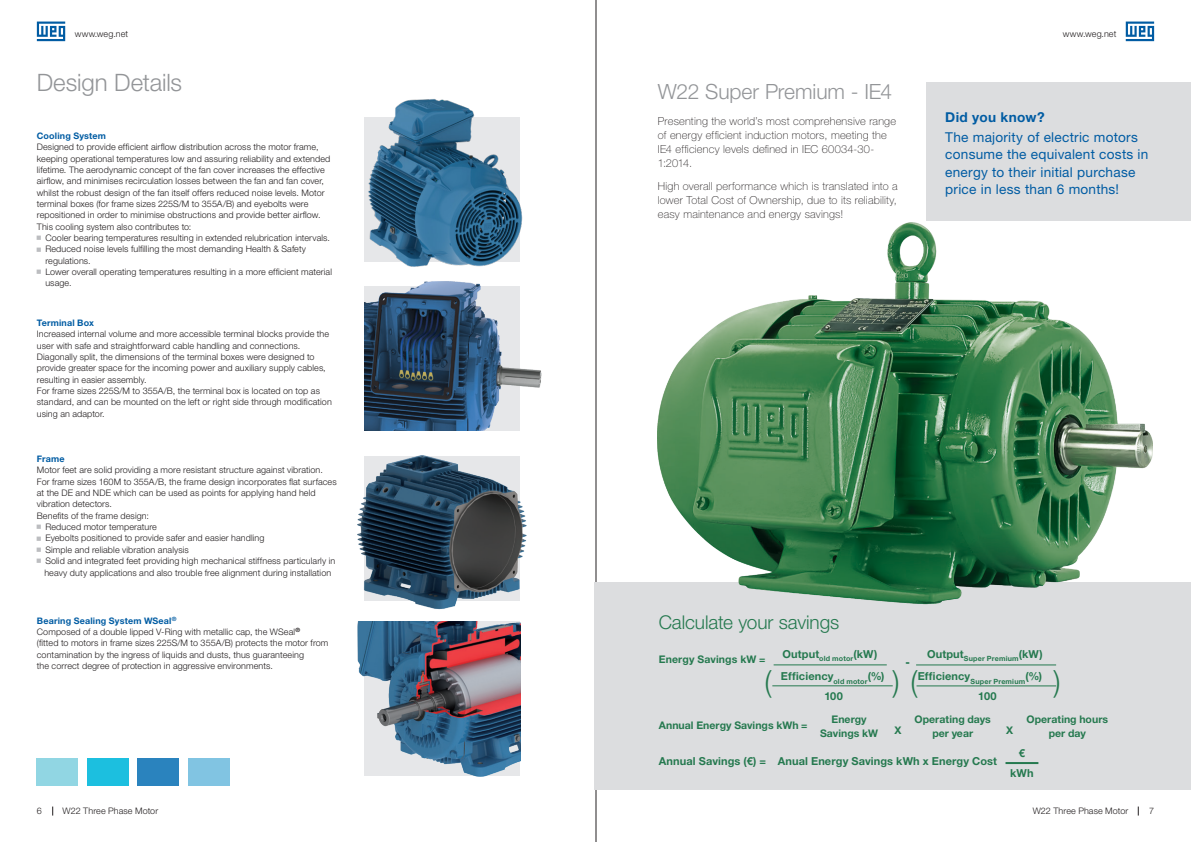
<style>
.page{position:relative;width:1191px;height:842px;background:#fff}
.page>*{position:absolute;margin:0;border:0;box-sizing:border-box;transform-origin:0 0}
._09___Copy_BLACK_HN4{font:300 30px "Helvetica Neue LT Pro";color:#25794f}
._05___Headline_HN45{font:300 24px "Helvetica Neue LT Pro";letter-spacing:-.005em;color:#939598}
._05___Headline_HN45-2{font:300 21px "Helvetica Neue LT Pro";letter-spacing:-.005em;color:#939598}
._05___Headline_HN45-3{font:300 19px "Helvetica Neue LT Pro";letter-spacing:-.005em;color:#25794f}
._07___Introduction_H{font:13.6px/17.5px "Helvetica Neue LT Pro";letter-spacing:.015em;color:#015ca3}
._07___Introduction_H-2{font:700 13.6px "Helvetica Neue LT Pro";letter-spacing:.025em;color:#015ca3}
._07___Introduction_H-3{font:100 11px/14.2px "Helvetica Neue LT Pro";letter-spacing:.02em;color:#231f20}
._09___Copy_BLACK_HN4-2{font:700 11px "Helvetica Neue LT Pro";letter-spacing:.01em;color:#25794f}
._09___Copy_BLACK_HN4-3{font:700 11px "Helvetica Neue LT Pro";color:#006535}
._09___Copy_BLACK_HN4-4{font:700 10.5px "Helvetica Neue LT Pro";letter-spacing:.005em;color:#25794f}
._09___Copy_BLACK_HN4-5{font:300 9px/11.3px "Helvetica Neue LT Pro";letter-spacing:.01em;color:#231f20}
._09___Copy_BLACK_HN4-6{font:700 9px "Helvetica Neue LT Pro";letter-spacing:.02em;color:#015ca3}
._09___Copy_BLACK_HN4-7{font:700 7.2px "Helvetica Neue LT Pro";letter-spacing:.03em;color:#25794f}
</style>
<div class="page">
<svg style="left:37px;top:22px;width:28px;height:19px"></svg>
<div style="left:926px;top:82px;width:265px;height:139px;background:#dcdddf"></div>
<div style="left:595px;top:583px;width:596px;height:207px;background:#dcdddf"></div>
<hr style="left:1005px;top:762px;width:33px;height:2px;background:#25794f">
<hr style="left:773px;top:664px;width:113px;height:1px;background:#25794f">
<hr style="left:916px;top:664px;width:140px;height:1px;background:#25794f">
<hr style="left:772px;top:685px;width:120px;height:1px;background:#25794f">
<hr style="left:916px;top:685px;width:140px;height:1px;background:#25794f">
<div style="left:37px;top:758px;width:41px;height:27px;background:#91d6e3"></div>
<div style="left:87px;top:758px;width:42px;height:27px;background:#1cbfdf"></div>
<div style="left:138px;top:758px;width:41px;height:27px;background:#2a83be"></div>
<div style="left:188px;top:758px;width:42px;height:27px;background:#81c4e2"></div>
<img style="left:367px;top:99px;width:156px;height:168px">
<img style="left:365px;top:281px;width:176px;height:150px">
<img style="left:357px;top:455px;width:170px;height:155px">
<img style="left:357px;top:622px;width:163px;height:154px">
<img style="left:658px;top:222px;width:494px;height:383px">
<p class="_09___Copy_BLACK_HN4-5" style="left:75px;top:28px;width:55px">www.weg.net</p>
<p class="_05___Headline_HN45" style="left:37px;top:68px;width:147px">Design Details</p>
<p class="_09___Copy_BLACK_HN4-6" style="left:37px;top:130px;width:71px">Cooling System</p>
<p class="_09___Copy_BLACK_HN4-5" style="left:37px;top:141px;width:295px">Designed to provide efficient airflow distribution across the motor frame, keeping operational temperatures low and assuring reliability and extended lifetime. The aerodynamic concept of the fan cover increases the effective airflow, and minimises recirculation losses between the fan and fan cover, whilst the robust design of the fan itself offers reduced noise levels. Motor terminal boxes (for frame sizes 225S/M to 355A/B) and eyebolts were repositioned in order to minimise obstructions and provide better airflow.</p>
<p class="_09___Copy_BLACK_HN4-5" style="left:37px;top:221px;width:156px">This cooling system also contributes to:</p>
<p class="_09___Copy_BLACK_HN4-5" style="left:45px;top:232px;width:286px">Cooler bearing temperatures resulting in extended relubrication intervals.</p>
<p class="_09___Copy_BLACK_HN4-5" style="left:45px;top:243px;width:262px">Reduced noise levels fulfilling the most demanding Health &amp; Safety regulations.</p>
<p class="_09___Copy_BLACK_HN4-5" style="left:45px;top:266px;width:288px">Lower overall operating temperatures resulting in a more efficient material usage.</p>
<p class="_09___Copy_BLACK_HN4-6" style="left:37px;top:317px;width:59px">Terminal Box</p>
<p class="_09___Copy_BLACK_HN4-5" style="left:37px;top:328px;width:294px">Increased internal volume and more accessible terminal blocks provide the user with safe and straightforward cable handling and connections.</p>
<p class="_09___Copy_BLACK_HN4-5" style="left:37px;top:351px;width:290px">Diagonally split, the dimensions of the terminal boxes were designed to provide greater space for the incoming power and auxiliary supply cables, resulting in easier assembly.</p>
<p class="_09___Copy_BLACK_HN4-5" style="left:37px;top:385px;width:296px">For frame sizes 225S/M to 355A/B, the terminal box is located on top as standard, and can be mounted on the left or right side through modification using an adaptor.</p>
<p class="_09___Copy_BLACK_HN4-6" style="left:37px;top:453px;width:29px">Frame</p>
<p class="_09___Copy_BLACK_HN4-5" style="left:37px;top:464px;width:287px">Motor feet are solid providing a more resistant structure against vibration.</p>
<p class="_09___Copy_BLACK_HN4-5" style="left:37px;top:476px;width:301px">For frame sizes 160M to 355A/B, the frame design incorporates flat surfaces at the DE and NDE which can be used as points for applying hand held vibration detectors.</p>
<p class="_09___Copy_BLACK_HN4-5" style="left:37px;top:510px;width:114px">Benefits of the frame design:</p>
<p class="_09___Copy_BLACK_HN4-5" style="left:45px;top:521px;width:113px">Reduced motor temperature</p>
<p class="_09___Copy_BLACK_HN4-5" style="left:45px;top:532px;width:221px">Eyebolts positioned to provide safer and easier handling</p>
<p class="_09___Copy_BLACK_HN4-5" style="left:45px;top:544px;width:145px">Simple and reliable vibration analysis</p>
<p class="_09___Copy_BLACK_HN4-5" style="left:45px;top:555px;width:291px">Solid and integrated feet providing high mechanical stiffness particularly in</p>
<p class="_09___Copy_BLACK_HN4-5" style="left:44px;top:566px;width:288px">heavy duty applications and also trouble free alignment during installation</p>
<p class="_09___Copy_BLACK_HN4-6" style="left:37px;top:615px;width:141px">Bearing Sealing System WSeal<sup>®</sup></p>
<p class="_09___Copy_BLACK_HN4-5" style="left:37px;top:626px;width:265px">Composed of a double lipped V-Ring with metallic cap, the WSeal<sup>®</sup></p>
<p class="_09___Copy_BLACK_HN4-5" style="left:37px;top:637px;width:293px">(fitted to motors in frame sizes 225S/M to 355A/B) protects the motor from contamination by the ingress of liquids and dusts, thus guaranteeing</p>
<p class="_09___Copy_BLACK_HN4-5" style="left:37px;top:660px;width:237px">the correct degree of protection in aggressive environments.</p>
<p class="_09___Copy_BLACK_HN4-5" style="left:37px;top:805px;width:7px">6</p>
<p class="_09___Copy_BLACK_HN4-5" style="left:63px;top:805px;width:97px">W22 Three Phase Motor</p>
<p class="_05___Headline_HN45-2" style="left:658px;top:79px;width:236px">W22 Super Premium - IE4</p>
<p class="_07___Introduction_H-3" style="left:658px;top:114px;width:240px">Presenting the world’s most comprehensive range of energy efficient induction motors, meeting the IE4 efficiency levels defined in IEC 60034-30- 1:2014.</p>
<p class="_07___Introduction_H-3" style="left:658px;top:179px;width:241px;text-align:justify">High overall performance which is translated into a lower Total Cost of Ownership, due to its reliability, easy maintenance and energy savings!</p>
<p class="_09___Copy_BLACK_HN4-5" style="left:1062px;top:28px;width:55px">www.weg.net</p>
<p class="_07___Introduction_H-2" style="left:945px;top:108px;width:101px">Did you know?</p>
<p class="_07___Introduction_H" style="left:945px;top:128px;width:205px">The majority of electric motors consume the equivalent costs in energy to their initial purchase price in less than 6 months!</p>
<p class="_05___Headline_HN45-3" style="left:659px;top:611px;width:182px">Calculate your savings</p>
<p class="_09___Copy_BLACK_HN4-4" style="left:659px;top:653px;width:108px">Energy Savings kW =</p>
<p class="_09___Copy_BLACK_HN4-2" style="left:782px;top:647px;width:96px">Output<sub>old</sub> <sub>motor</sub>(kW)</p>
<p class="_09___Copy_BLACK_HN4-7" style="left:927px;top:654px;width:117px"><sup>Output</sup>Super Premium<sup>(kW)</sup></p>
<p class="_09___Copy_BLACK_HN4-3" style="left:905px;top:655px;width:6px">-</p>
<p class="_09___Copy_BLACK_HN4" style="left:764px;top:663px;width:9px">(</p>
<p class="_09___Copy_BLACK_HN4" style="left:892px;top:663px;width:27px">) (</p>
<p class="_09___Copy_BLACK_HN4" style="left:1053px;top:663px;width:9px">)</p>
<p class="_09___Copy_BLACK_HN4-2" style="left:781px;top:669px;width:105px">Efficiency<sub>old</sub> <sub>motor</sub>(%)</p>
<p class="_09___Copy_BLACK_HN4-2" style="left:917px;top:669px;width:126px">Efficiency<sub>Super</sub> <sub>Premium</sub>(%)</p>
<p class="_09___Copy_BLACK_HN4-2" style="left:824px;top:689px;width:20px">100</p>
<p class="_09___Copy_BLACK_HN4-2" style="left:978px;top:689px;width:20px">100</p>
<p class="_09___Copy_BLACK_HN4-4" style="left:914px;top:712px;width:78px">Operating days</p>
<p class="_09___Copy_BLACK_HN4-4" style="left:932px;top:727px;width:42px">per year</p>
<p class="_09___Copy_BLACK_HN4-4" style="left:1026px;top:712px;width:83px">Operating hours</p>
<p class="_09___Copy_BLACK_HN4-4" style="left:831px;top:712px;width:37px">Energy</p>
<p class="_09___Copy_BLACK_HN4-4" style="left:820px;top:727px;width:59px">Savings kW</p>
<p class="_09___Copy_BLACK_HN4-2" style="left:777px;top:754px;width:221px">Anual Energy Savings kWh x Energy Cost</p>
<p class="_09___Copy_BLACK_HN4-4" style="left:659px;top:718px;width:150px">Annual Energy Savings kWh =</p>
<p class="_09___Copy_BLACK_HN4-2" style="left:659px;top:754px;width:109px">Annual Savings (€) =</p>
<p class="_09___Copy_BLACK_HN4-4" style="left:894px;top:724px;width:9px">X</p>
<p class="_09___Copy_BLACK_HN4-4" style="left:1006px;top:724px;width:9px">X</p>
<p class="_09___Copy_BLACK_HN4-4" style="left:1048px;top:727px;width:39px">per day</p>
<p class="_09___Copy_BLACK_HN4-2" style="left:1019px;top:746px;width:8px">€</p>
<p class="_09___Copy_BLACK_HN4-2" style="left:1010px;top:766px;width:25px">kWh</p>
<p class="_09___Copy_BLACK_HN4-5" style="left:1032px;top:805px;width:97px">W22 Three Phase Motor</p>
<p class="_09___Copy_BLACK_HN4-5" style="left:1149px;top:805px;width:7px">7</p>
</div>
